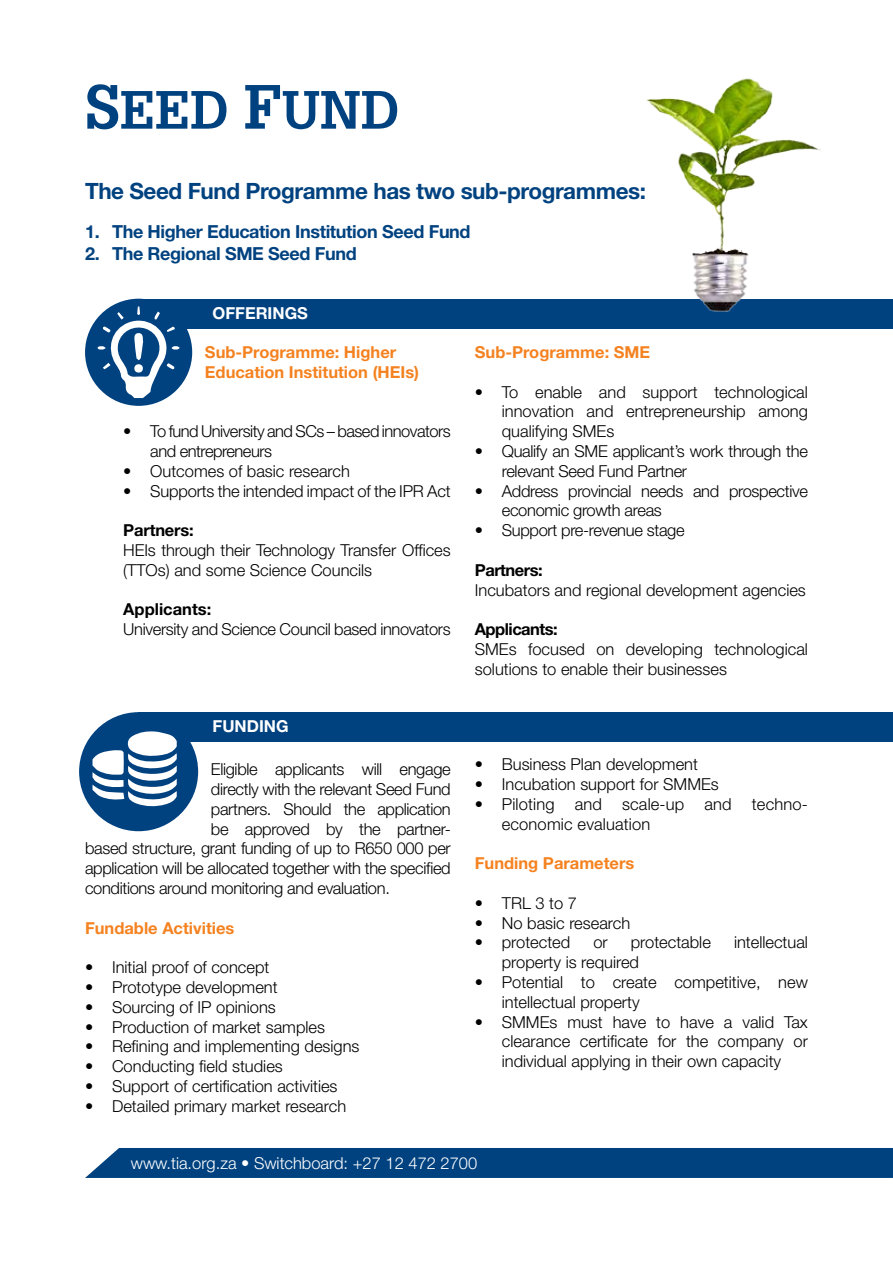
<style>
.page{position:relative;width:893px;height:1263px;background:#fff}
.page>*{position:absolute;margin:0;border:0;box-sizing:border-box;transform-origin:0 0}
.t1{font:700 52.5px "Glypha LT Std";color:#004280}
.t2{font:700 22.5px "Helvetica Neue LT Std";letter-spacing:-.02em;color:#004280}
.t3{font:700 18px "Helvetica Neue LT Std";letter-spacing:-.02em;color:#004280}
.t4{font:300 16.5px/19.8px "Helvetica Neue LT Std";color:#000}
.t5{font:300 16.5px/19.8px "Helvetica Neue LT Std";letter-spacing:-.02em;color:#000}
.t6{font:700 16.5px/19.8px "Helvetica Neue LT Std";color:#f58220}
.t7{font:300 16.5px/19.8px "Helvetica Neue LT Std";letter-spacing:-.03em;color:#000}
.t8{font:300 16.5px "Helvetica Neue LT Std";color:#fff}
.t9{font:700 16.5px "Helvetica Neue LT Std";letter-spacing:-.02em;color:#000}
.t10{font:700 16.5px "Helvetica Neue LT Std";color:#fff}
.t11{font:700 16.5px "Helvetica Neue LT Std";color:#000}
.s1{font-size:60.9px}
</style>
<div class="page">
<div style="left:139px;top:712px;width:754px;height:30px;background:#004280"></div>
<div style="left:85px;top:1148px;width:808px;height:30px;background:#004280"></div>
<div style="left:79px;top:712px;width:119px;height:119px;background:#004280;border-radius:50%"></div>
<svg style="left:93px;top:731px;width:84px;height:76px"></svg>
<div style="left:139px;top:299px;width:754px;height:30px;background:#004280"></div>
<div style="left:85px;top:299px;width:107px;height:107px;background:#004280;border-radius:50%"></div>
<svg style="left:97px;top:306px;width:83px;height:92px"></svg>
<div style="left:134px;top:364px;width:9px;height:9px;background:#fff;border-radius:50%"></div>
<img style="left:646px;top:78px;width:174px;height:234px">
<h1 class="t1" style="left:85px;top:77px;width:316px"><span class="s1">S</span>EED <span class="s1">F</span>UND</h1>
<h2 class="t2" style="left:85px;top:177px;width:562px">The Seed Fund Programme has two sub-programmes:</h2>
<p class="t3" style="left:85px;top:221px;width:387px">1. The Higher Education Institution Seed Fund</p>
<p class="t3" style="left:85px;top:242px;width:273px">2. The Regional SME Seed Fund</p>
<p class="t10" style="left:213px;top:303px;width:97px">OFFERINGS</p>
<p class="t6" style="left:205px;top:342px;width:216px">Sub-Programme: Higher<br>Education Institution (HEIs)</p>
<p class="t7" style="left:150px;top:421px;width:302px;text-indent:-27px">• To fund University and SCs – based innovators and entrepreneurs</p>
<p class="t4" style="left:123px;top:461px;width:228px">• Outcomes of basic research</p>
<p class="t4" style="left:123px;top:480px;width:329px">• Supports the intended impact of the IPR Act</p>
<p class="t9" style="left:123px;top:520px;width:72px">Partners:</p>
<p class="t4" style="left:123px;top:540px;width:329px">HEIs through their Technology Transfer Offices (TTOs) and some Science Councils</p>
<p class="t11" style="left:123px;top:599px;width:89px">Applicants:</p>
<p class="t5" style="left:123px;top:619px;width:329px">University and Science Council based innovators</p>
<p class="t10" style="left:213px;top:716px;width:78px">FUNDING</p>
<p class="t5" style="left:211px;top:759px;width:241px">Eligible applicants will engage</p>
<p class="t5" style="left:211px;top:779px;width:241px">directly with the relevant Seed Fund</p>
<p class="t5" style="left:211px;top:799px;width:241px">partners. Should the application</p>
<p class="t5" style="left:211px;top:818px;width:241px">be approved by the partner-</p>
<p class="t5" style="left:85px;top:838px;width:367px">based structure, grant funding of up to R650 000 per</p>
<p class="t5" style="left:85px;top:858px;width:367px">application will be allocated together with the specified</p>
<p class="t5" style="left:85px;top:878px;width:306px">conditions around monitoring and evaluation.</p>
<p class="t6" style="left:85px;top:917px;width:151px">Fundable Activities</p>
<p class="t4" style="left:85px;top:957px;width:186px">• Initial proof of concept</p>
<p class="t4" style="left:85px;top:977px;width:194px">• Prototype development</p>
<p class="t4" style="left:85px;top:997px;width:192px">• Sourcing of IP opinions</p>
<p class="t4" style="left:85px;top:1016px;width:242px">• Production of market samples</p>
<p class="t4" style="left:85px;top:1036px;width:276px">• Refining and implementing designs</p>
<p class="t4" style="left:85px;top:1056px;width:199px">• Conducting field studies</p>
<p class="t4" style="left:85px;top:1076px;width:254px">• Support of certification activities</p>
<p class="t4" style="left:85px;top:1096px;width:263px">• Detailed primary market research</p>
<p class="t6" style="left:475px;top:342px;width:177px">Sub-Programme: SME</p>
<p class="t4" style="left:502px;top:381px;width:308px;text-align:justify;text-indent:-27px">• To enable and support technological innovation and entrepreneurship among qualifying SMEs</p>
<p class="t5" style="left:502px;top:441px;width:308px;text-indent:-27px">• Qualify an SME applicant’s work through the relevant Seed Fund Partner</p>
<p class="t5" style="left:502px;top:480px;width:308px;text-indent:-27px">• Address provincial needs and prospective economic growth areas</p>
<p class="t5" style="left:475px;top:520px;width:211px">• Support pre-revenue stage</p>
<p class="t9" style="left:475px;top:560px;width:69px">Partners:</p>
<p class="t4" style="left:475px;top:579px;width:333px">Incubators and regional development agencies</p>
<p class="t9" style="left:475px;top:619px;width:85px">Applicants:</p>
<p class="t4" style="left:475px;top:639px;width:335px">SMEs focused on developing technological solutions to enable their businesses</p>
<p class="t4" style="left:475px;top:754px;width:225px">• Business Plan development</p>
<p class="t4" style="left:475px;top:774px;width:245px">• Incubation support for SMMEs</p>
<p class="t4" style="left:502px;top:794px;width:308px;text-indent:-27px">• Piloting and scale-up and techno&shy;economic evaluation</p>
<p class="t6" style="left:475px;top:853px;width:161px">Funding Parameters</p>
<p class="t4" style="left:475px;top:893px;width:104px">• TRL 3 to 7</p>
<p class="t4" style="left:475px;top:912px;width:157px">• No basic research</p>
<p class="t4" style="left:475px;top:932px;width:97px">• protected</p>
<p class="t4" style="left:593px;top:932px;width:16px">or</p>
<p class="t4" style="left:631px;top:932px;width:82px">protectable</p>
<p class="t4" style="left:734px;top:932px;width:75px">intellectual</p>
<p class="t4" style="left:502px;top:952px;width:139px">property is required</p>
<p class="t4" style="left:502px;top:972px;width:308px;text-indent:-27px">• Potential to create competitive, new intellectual property</p>
<p class="t4" style="left:502px;top:1011px;width:308px;text-align:justify;text-indent:-27px">• SMMEs must have to have a valid Tax clearance certificate for the company or individual applying in their own capacity</p>
<p class="t8" style="left:131px;top:1153px;width:348px">www.tia.org.za • Switchboard: +27 12 472 2700</p>
</div>
